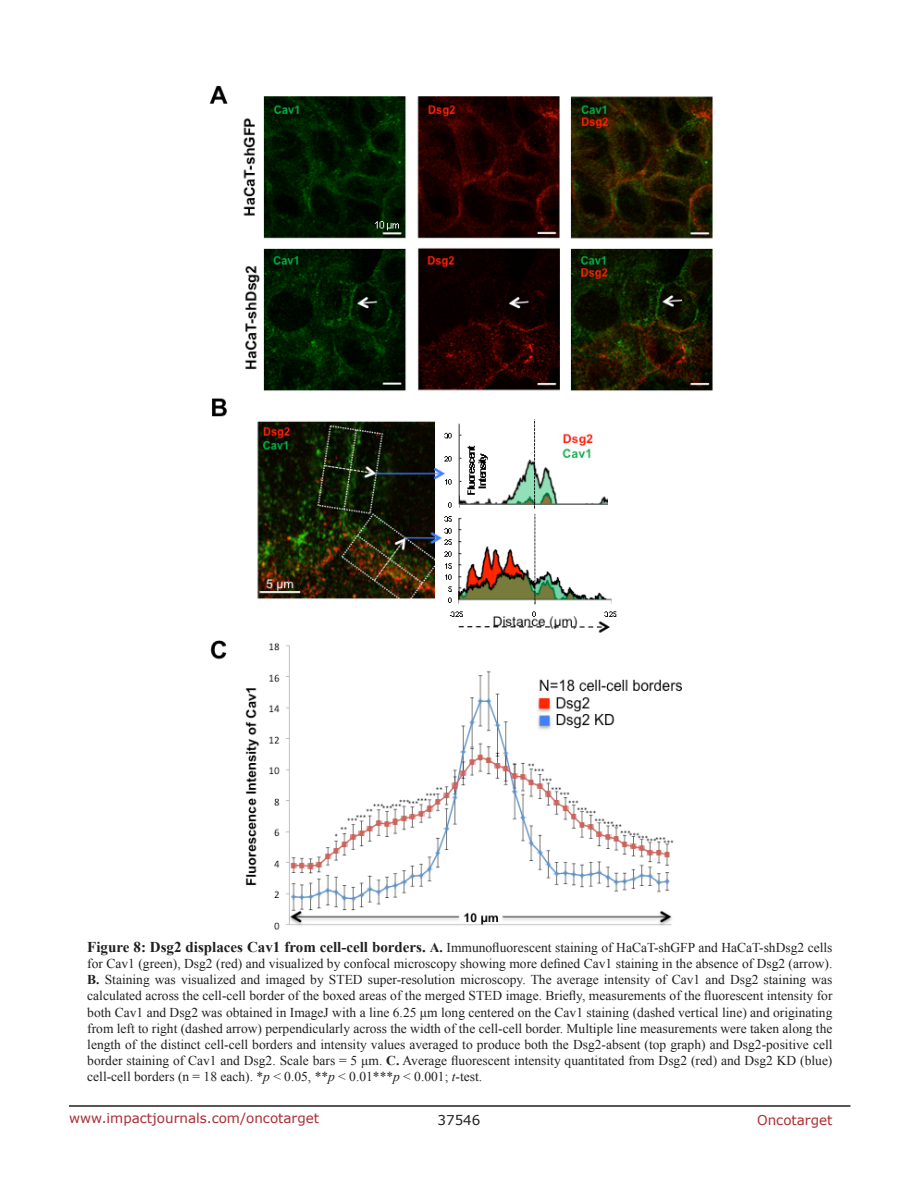
<style>
.page{position:relative;width:918px;height:1188px;background:#fff}
.page>*{position:absolute;margin:0;border:0;box-sizing:border-box;transform-origin:0 0}
.t1{font:13.5px/16.2px "Times New Roman";color:#221f22;text-align:justify}
.t2{font:13.5px "Verdana";color:#ac2b31}
.t3{font:13.5px "Verdana";color:#221f22}
.s1{font-weight:700;font-size:15px}
.s2{font-weight:700}
.s3{font-style:italic}
</style>
<div class="page">
<hr style="left:69px;top:1105px;width:781px;height:2px;background:#231f20">
<img style="left:209px;top:85px;width:504px;height:845px">
<p class="t1" style="left:87px;top:939px;width:747px"><span class="s1">Figure 8: Dsg2 displaces Cav1 from cell-cell borders.</span> <span class="s2">A.</span> Immunofluorescent staining of HaCaT-shGFP and HaCaT-shDsg2 cells for Cav1 (green), Dsg2 (red) and visualized by confocal microscopy showing more defined Cav1 staining in the absence of Dsg2 (arrow).<br><span class="s2">B.</span> Staining was visualized and imaged by STED super-resolution microscopy. The average intensity of Cav1 and Dsg2 staining was calculated across the cell-cell border of the boxed areas of the merged STED image. Briefly, measurements of the fluorescent intensity for both Cav1 and Dsg2 was obtained in ImageJ with a line 6.25 μm long centered on the Cav1 staining (dashed vertical line) and originating from left to right (dashed arrow) perpendicularly across the width of the cell-cell border. Multiple line measurements were taken along the length of the distinct cell-cell borders and intensity values averaged to produce both the Dsg2-absent (top graph) and Dsg2-positive cell border staining of Cav1 and Dsg2. Scale bars = 5 μm. <span class="s2">C.</span> Average fluorescent intensity quantitated from Dsg2 (red) and Dsg2 KD (blue) cell-cell borders (n = 18 each). *<span class="s3">p</span> &lt; 0.05, **<span class="s3">p</span> &lt; 0.01***<span class="s3">p</span> &lt; 0.001; <span class="s3">t</span>-test.</p>
<p class="t2" style="left:69px;top:1109px;width:252px">www.impactjournals.com/oncotarget</p>
<p class="t3" style="left:438px;top:1111px;width:44px">37546</p>
<p class="t2" style="left:757px;top:1111px;width:77px">Oncotarget</p>
</div>
